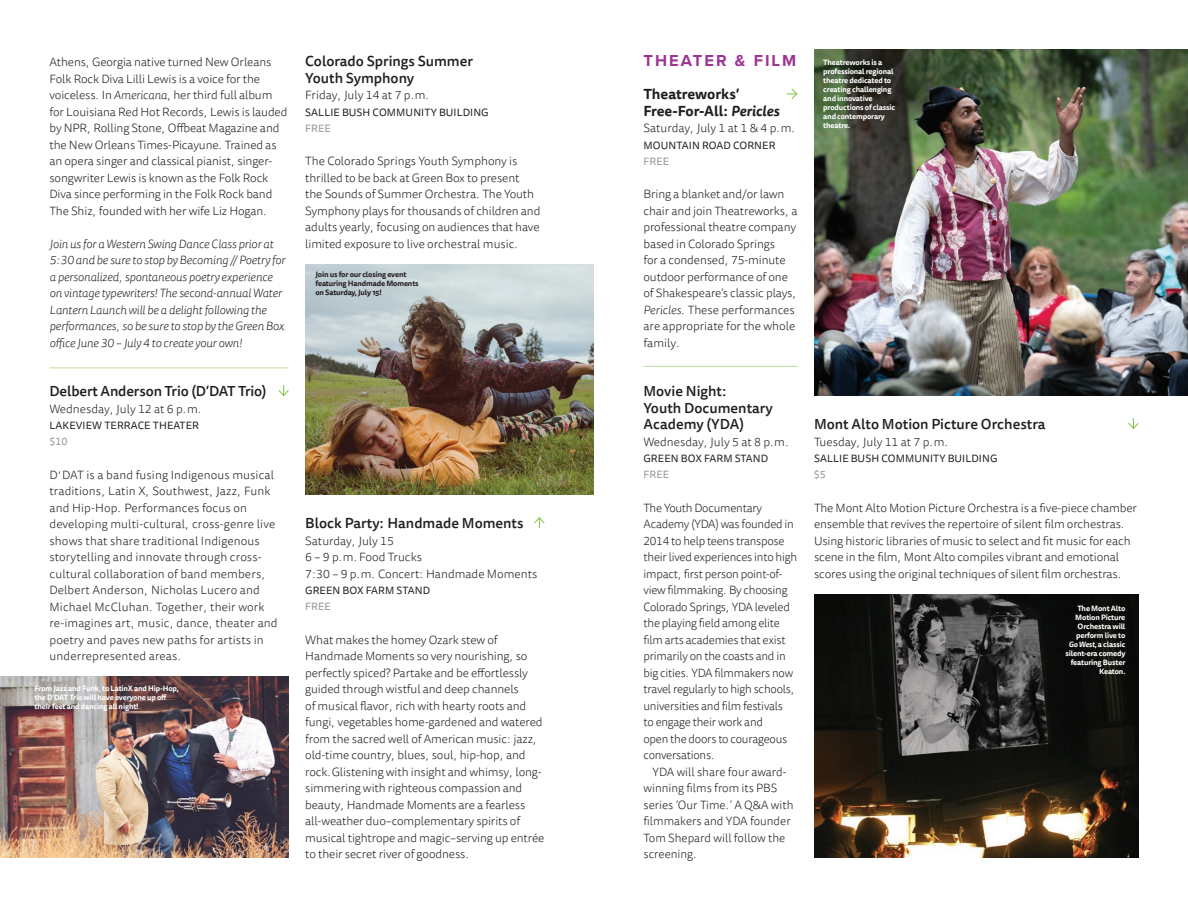
<style>
.page{position:relative;width:1188px;height:918px;background:#fff}
.page>*{position:absolute;margin:0;border:0;box-sizing:border-box;transform-origin:0 0}
.t1{font:700 16.5px "Proxima Nova";letter-spacing:.12em;color:#9c3493}
.t2{font:500 14.25px/16.5px "Tisa Sans Pro";color:#231f20}
.t3{font:700 14.25px/16.5px "Tisa Sans Pro";letter-spacing:-.005em;color:#231f20}
.t4{font:300 12px/16.5px "Tisa Sans Pro";letter-spacing:-.01em;color:#231f20}
.t5{font:300 12px/16.5px "Tisa Sans Pro";letter-spacing:.01em;color:#231f20}
.t6{font:italic 300 12px/16.5px "Tisa Sans Pro";letter-spacing:-.01em;color:#231f20}
.t7{font:10.5px "Tisa Sans Pro";letter-spacing:.01em;color:#231f20}
.t8{font:10.5px "Tisa Sans Pro";letter-spacing:.01em;color:#939598}
.t9{font:700 7.5px/9px "Tisa Sans Pro";letter-spacing:-.02em;color:#fff}
.t10{font:700 7.5px/9px "Tisa Sans Pro";letter-spacing:-.02em;color:#231f20}
.s1{font-style:italic}
</style>
<div class="page">
<img style="left:814px;top:594px;width:324px;height:264px">
<img style="left:814px;top:50px;width:374px;height:346px">
<img style="left:0;top:676px;width:289px;height:182px">
<svg style="left:278px;top:385px;width:11px;height:11px"></svg>
<svg style="left:534px;top:517px;width:11px;height:11px"></svg>
<svg style="left:1128px;top:418px;width:11px;height:11px"></svg>
<svg style="left:787px;top:88px;width:11px;height:11px"></svg>
<hr style="left:644px;top:366px;width:154px;height:1px;background:#bedd9b">
<img style="left:305px;top:264px;width:289px;height:231px">
<hr style="left:50px;top:368px;width:239px;height:1px;background:#bedd9b">
<p class="t4" style="left:50px;top:54px;width:239px">Athens, Georgia native turned New Orleans Folk Rock Diva Lilli Lewis is a voice for the voiceless. In <span class="s1">Americana</span>, her third full album for Louisiana Red Hot Records, Lewis is lauded by NPR, Rolling Stone, Offbeat Magazine and the New Orleans Times-Picayune. Trained as an opera singer and classical pianist, singer&shy;songwriter Lewis is known as the Folk Rock Diva since performing in the Folk Rock band The Shiz, founded with her wife Liz Hogan.</p>
<p class="t6" style="left:50px;top:236px;width:237px">Join us for a Western Swing Dance Class prior at 5:30 and be sure to stop by Becoming // Poetry for a personalized, spontaneous poetry experience on vintage typewriters! The second-annual Water Lantern Launch will be a delight following the performances, so be sure to stop by the Green Box office June 30 – July 4 to create your own!</p>
<p class="t2" style="left:50px;top:383px;width:219px">Delbert Anderson Trio (D’DAT Trio)</p>
<p class="t4" style="left:50px;top:401px;width:154px">Wednesday, July 12 at 6 p.m.</p>
<p class="t7" style="left:50px;top:418px;width:151px">LAKEVIEW TERRACE THEATER</p>
<p class="t8" style="left:49px;top:435px;width:19px">$10</p>
<p class="t5" style="left:50px;top:467px;width:230px">D'DAT is a band fusing Indigenous musical traditions, Latin X, Southwest, Jazz, Funk and Hip-Hop. Performances focus on developing multi-cultural, cross-genre live shows that share traditional Indigenous storytelling and innovate through cross&shy;cultural collaboration of band members, Delbert Anderson, Nicholas Lucero and Michael McCluhan. Together, their work re-imagines art, music, dance, theater and poetry and paves new paths for artists in underrepresented areas.</p>
<p class="t9" style="left:35px;top:684px;width:146px">From Jazz and Funk, to LatinX and Hip-Hop, the D'DAT Trio will have everyone up off their feet and dancing all night!</p>
<p class="t2" style="left:305px;top:53px;width:169px">Colorado Springs Summer<br>Youth Symphony</p>
<p class="t4" style="left:305px;top:87px;width:126px">Friday, July 14 at 7 p.m.</p>
<p class="t7" style="left:305px;top:105px;width:185px">SALLIE BUSH COMMUNITY BUILDING</p>
<p class="t8" style="left:305px;top:121px;width:27px">FREE</p>
<p class="t4" style="left:305px;top:153px;width:237px">The Colorado Springs Youth Symphony is thrilled to be back at Green Box to present<br>the Sounds of Summer Orchestra. The Youth Symphony plays for thousands of children and adults yearly, focusing on audiences that have limited exposure to live orchestral music.</p>
<p class="t10" style="left:315px;top:269px;width:105px">Join us for our closing event featuring Handmade Moments on Saturday, July 15!</p>
<p class="t2" style="left:305px;top:515px;width:220px">Block Party: Handmade Moments</p>
<p class="t4" style="left:305px;top:533px;width:234px">Saturday, July 15<br>6 – 9 p.m.Food Trucks<br>7:30 – 9 p.m. Concert: Handmade Moments</p>
<p class="t7" style="left:305px;top:583px;width:126px">GREEN BOX FARM STAND</p>
<p class="t8" style="left:305px;top:600px;width:27px">FREE</p>
<p class="t4" style="left:305px;top:632px;width:241px">What makes the homey Ozark stew of Handmade Moments so very nourishing, so perfectly spiced? Partake and be effortlessly guided through wistful and deep channels<br>of musical flavor, rich with hearty roots and fungi, vegetables home-gardened and watered from the sacred well of American music: jazz, old-time country, blues, soul, hip-hop, and rock.Glistening with insight and whimsy, long&shy;simmering with righteous compassion and beauty, Handmade Moments are a fearless all-weather duo–complementary spirits of musical tightrope and magic–serving up entrée to their secret river of goodness.</p>
<h1 class="t1" style="left:644px;top:48px;width:154px">THEATER &amp; FILM</h1>
<p class="t3" style="left:644px;top:86px;width:138px">Theatreworks’<br>Free-For-All: <span class="s1">Pericles</span></p>
<p class="t4" style="left:644px;top:120px;width:154px">Saturday, July 1 at 1 &amp; 4 p.m.</p>
<p class="t7" style="left:644px;top:138px;width:134px">MOUNTAIN ROAD CORNER</p>
<p class="t8" style="left:644px;top:154px;width:27px">FREE</p>
<p class="t4" style="left:644px;top:186px;width:156px">Bring a blanket and/or lawn chair and join Theatreworks, a professional theatre company based in Colorado Springs<br>for a condensed, 75-minute outdoor performance of one of Shakespeare’s classic plays,<br><span class="s1">Pericles</span>. These performances are appropriate for the whole family.</p>
<p class="t2" style="left:644px;top:383px;width:131px">Movie Night:<br>Youth Documentary<br>Academy (YDA)</p>
<p class="t4" style="left:644px;top:434px;width:147px">Wednesday, July 5 at 8 p.m.</p>
<p class="t7" style="left:644px;top:451px;width:126px">GREEN BOX FARM STAND</p>
<p class="t8" style="left:644px;top:468px;width:27px">FREE</p>
<p class="t4" style="left:644px;top:500px;width:155px">The Youth Documentary<br>Academy (YDA) was founded in<br>2014 to help teens transpose their lived experiences into high impact, first person point-of&shy;view filmmaking. By choosing<br>Colorado Springs, YDA leveled the playing field among elite film arts academies that exist primarily on the coasts and in big cities. YDA filmmakers now travel regularly to high schools, universities and film festivals<br>to engage their work and<br>open the doors to courageous conversations.</p>
<p class="t4" style="left:644px;top:764px;width:152px;text-indent:9px">YDA will share four award&shy;winning films from its PBS series ‘Our Time.’ A Q&amp;A with filmmakers and YDA founder<br>Tom Shepard will follow the screening.</p>
<p class="t9" style="left:823px;top:57px;width:73px">Theatreworks is a professional regional theatre dedicated to creating challenging and innovative productions of classic and contemporary theatre.</p>
<p class="t2" style="left:814px;top:416px;width:233px">Mont Alto Motion Picture Orchestra</p>
<p class="t4" style="left:814px;top:434px;width:136px">Tuesday, July 11 at 7 p.m.</p>
<p class="t7" style="left:814px;top:451px;width:185px">SALLIE BUSH COMMUNITY BUILDING</p>
<p class="t8" style="left:814px;top:468px;width:13px">$5</p>
<p class="t4" style="left:814px;top:500px;width:325px">The Mont Alto Motion Picture Orchestra is a five-piece chamber ensemble that revives the repertoire of silent film orchestras.<br>Using historic libraries of music to select and fit music for each scene in the film, Mont Alto compiles vibrant and emotional scores using the original techniques of silent film orchestras.</p>
<p class="t9" style="left:1066px;top:603px;width:61px;text-align:right">The Mont Alto<br>Motion Picture<br>Orchestra will perform live to<br><span class="s1">Go West</span>, a classic silent-era comedy featuring Buster<br>Keaton.</p>
</div>
